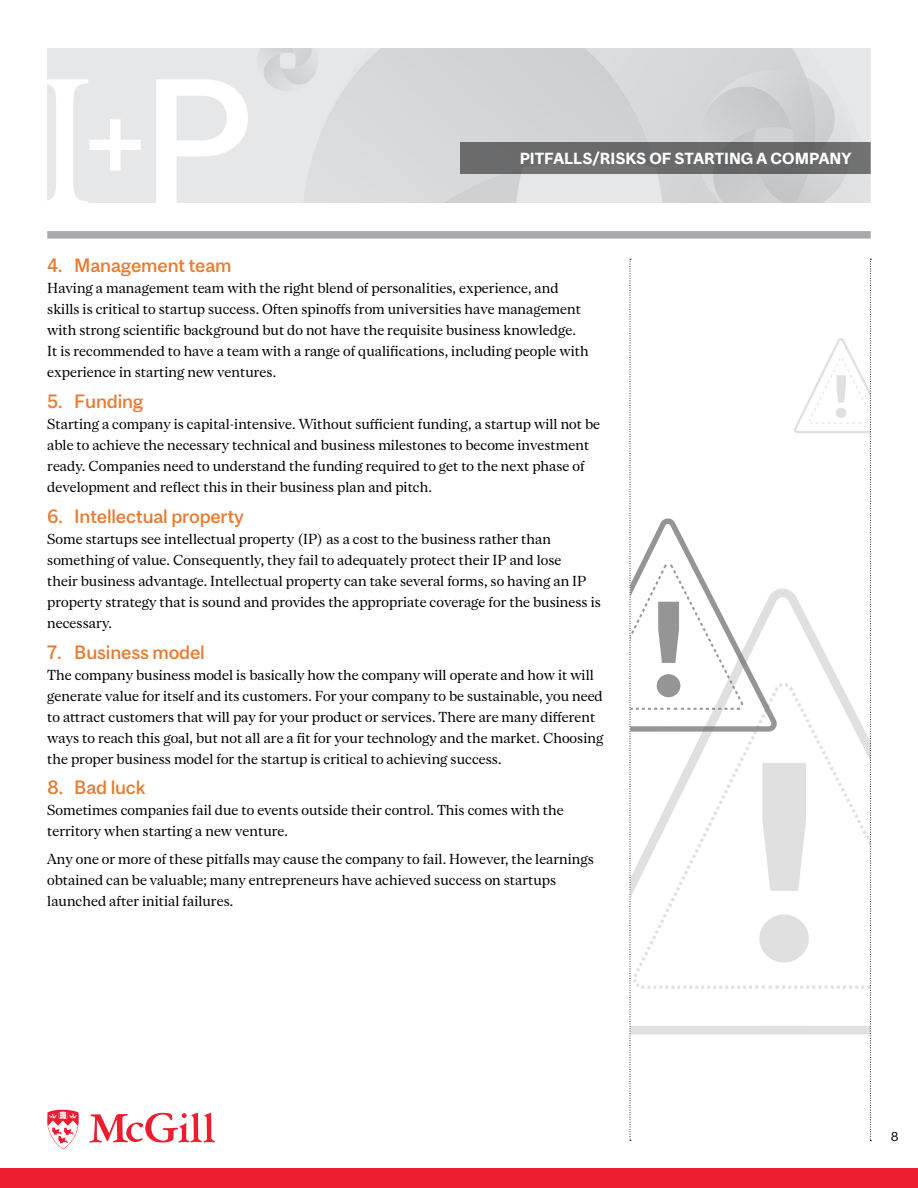
<style>
.page{position:relative;width:918px;height:1188px;background:#fff}
.page>*{position:absolute;margin:0;border:0;box-sizing:border-box;transform-origin:0 0}
.t1{font:700 261.3px "Mc Gill Sans";color:#6e6e70}
.t2{font:700 124.95px "Mc Gill Sans";color:#6e6e70}
.t3{font:700 55.8px "Mc Gill Sans";color:#6e6e70}
.t4{font:500 18px "Mc Gill Sans";letter-spacing:-.01em;color:#e97b30}
.t5{font:700 15px "Mc Gill Sans";color:#fff}
.t6{font:13.5px/21px "Mc Gill Serif";color:#000}
.t7{font:12px "Mc Gill Sans";color:#000}
</style>
<div class="page">
<div style="left:47px;top:47px;width:825px;height:156px;background:#e6e7e8"></div>
<svg style="left:317px;top:47px;width:500px;height:156px"></svg>
<div style="left:0;top:1169px;width:918px;height:19px;background:#ed1c2f"></div>
<svg style="left:257px;top:47px;width:62px;height:44px"></svg>
<svg style="left:47px;top:79px;width:94px;height:124px"></svg>
<svg style="left:156px;top:79px;width:92px;height:124px"></svg>
<div style="left:47px;top:231px;width:824px;height:8px;background:#a7a9ac"></div>
<svg style="left:89px;top:1112px;width:126px;height:31px"></svg>
<svg style="left:47px;top:1110px;width:32px;height:39px"></svg>
<div style="left:460px;top:142px;width:412px;height:32px;background:#6a6b6c"></div>
<svg style="left:595px;top:70px;width:277px;height:1071px"></svg>
<p class="t5" style="left:520px;top:149px;width:333px">PITFALLS/RISKS OF STARTING A COMPANY</p>
<h3 class="t4" style="left:47px;top:255px;width:17px">4.</h3>
<p class="t6" style="left:47px;top:278px;width:543px">Having a management team with the right blend of personalities, experience, and skills is critical to startup success. Often spinoffs from universities have management with strong scientific background but do not have the requisite business knowledge.<br>It is recommended to have a team with a range of qualifications, including people with experience in starting new ventures.</p>
<h3 class="t4" style="left:74px;top:390px;width:71px">Funding</h3>
<h3 class="t4" style="left:74px;top:255px;width:159px">Management team</h3>
<h3 class="t4" style="left:47px;top:390px;width:17px">5.</h3>
<p class="t6" style="left:47px;top:414px;width:554px">Starting a company is capital-intensive. Without sufficient funding a, startup will not be able to achieve the necessary technical and business milestones to become investment ready. Companies need to understand the funding required to get to the next phase of development and reflect this in their business plan and pitch.</p>
<h3 class="t4" style="left:74px;top:505px;width:171px">Intellectual property</h3>
<h3 class="t4" style="left:47px;top:505px;width:17px">6.</h3>
<p class="t6" style="left:47px;top:528px;width:555px">Some startups see intellectual property (IP) as a cost to the business rather than something of value. Consequently, they fail to adequately protect their IP and lose<br>their business advantage. Intellectual property can take several forms, so having an IP property strategy that is sound and provides the appropriate coverage for the business is necessary.</p>
<h3 class="t4" style="left:74px;top:641px;width:132px">Business model</h3>
<h3 class="t4" style="left:47px;top:641px;width:16px">7.</h3>
<p class="t6" style="left:47px;top:664px;width:558px">The company business model is basically how the company will operate and how it will generate value for itself and its customers. For your company to be sustainable, you need to attract customers that will pay for your product or services. There are many different ways to reach this goal, but not all are a fit for your technology and the market. Choosing the proper business model for the startup is critical to achieving success.</p>
<h3 class="t4" style="left:74px;top:777px;width:73px">Bad luck</h3>
<h3 class="t4" style="left:47px;top:777px;width:18px">8.</h3>
<p class="t6" style="left:47px;top:800px;width:518px">Sometimes companies fail due to events outside their control. This comes with the territory when starting a new venture.</p>
<p class="t6" style="left:47px;top:849px;width:548px">Any one or more of these pitfalls may cause the company to fail. However, the learnings obtained can be valuable; many entrepreneurs have achieved success on startups launched after initial failures.</p>
<h2 class="t2" style="left:647px;top:572px;width:44px">!</h2>
<h3 class="t3" style="left:832px;top:362px;width:20px">!</h3>
<h1 class="t1" style="left:740px;top:701px;width:90px">!</h1>
<p class="t7" style="left:891px;top:1129px;width:9px">8</p>
</div>
